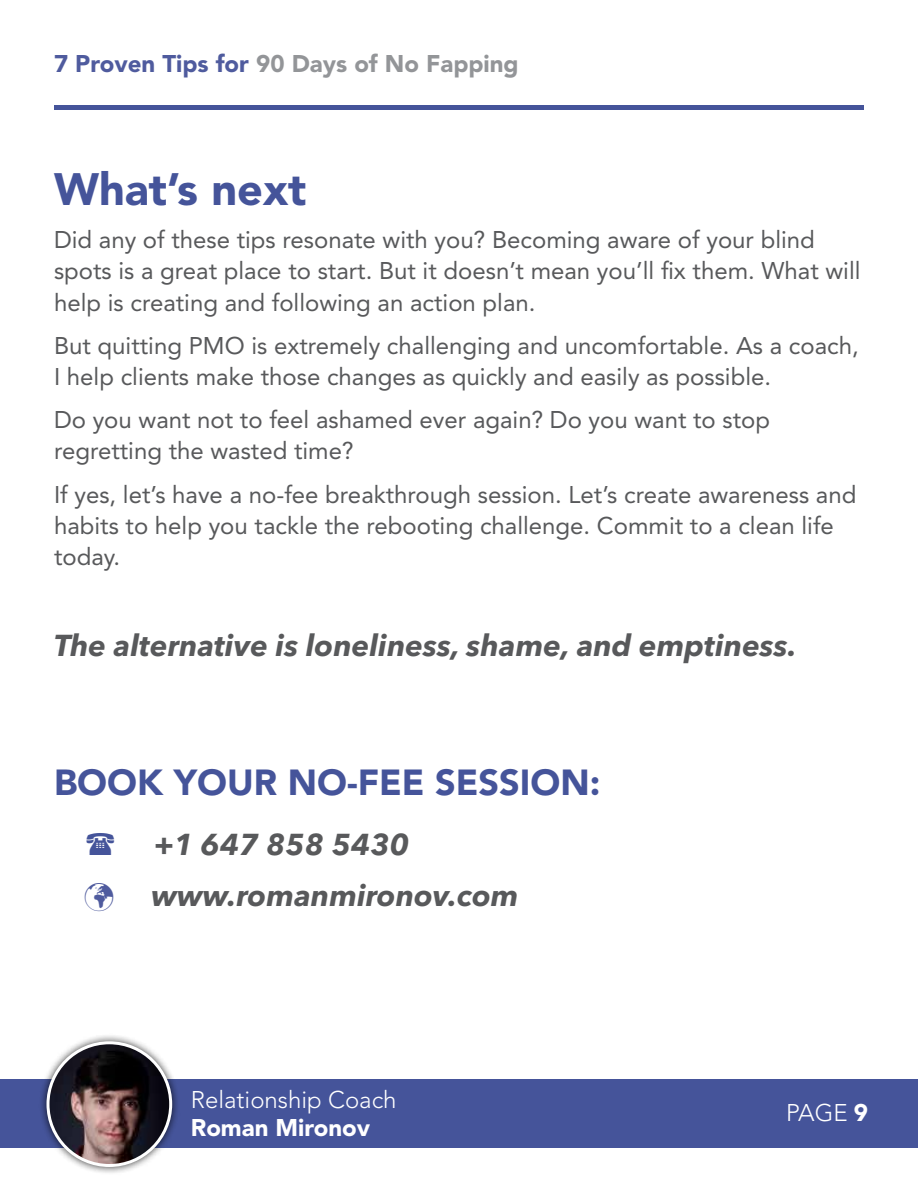
<style>
.page{position:relative;width:918px;height:1188px;background:#fff}
.page>*{position:absolute;margin:0;border:0;box-sizing:border-box;transform-origin:0 0}
.t1{font:900 45px "Avenir LT Std";color:#45549a}
.t2{font:900 36px "Avenir LT Std";color:#45549a}
.t3{font:italic 700 30px "Avenir Next LT Pro";color:#58595b}
.t4{font:24px/31.2px "Avenir LT Std";color:#58595b}
.t5{font:900 24px "Avenir LT Std";color:#939598}
.t6{font:300 24px "Avenir LT Std";color:#fff}
.t7{font:900 24px "Avenir LT Std";color:#fff}
.s1{color:#4f5b9e}
.s2{font-weight:900}
</style>
<div class="page">
<div style="left:54px;top:105px;width:810px;height:5px;background:#45549a"></div>
<div style="left:0;top:1079px;width:918px;height:69px;background:#45549a"></div>
<div style="left:38px;top:1033px;width:142px;height:142px;background:#000;opacity:.75"></div>
<svg style="left:48px;top:1043px;width:123px;height:123px"></svg>
<img style="left:48px;top:1043px;width:114px;height:123px">
<div style="left:46px;top:1041px;width:126px;height:126px;border:3px solid #fff;border-radius:50%"></div>
<p class="t5" style="left:54px;top:49px;width:466px"><span class="s1">7 Proven Tips for</span> 90 Days of No Fapping</p>
<h1 class="t1" style="left:54px;top:162px;width:254px">What’s next</h1>
<p class="t4" style="left:54px;top:225px;width:808px">Did any of these tips resonate with you? Becoming aware of your blind spots is a great place to start. But it doesn’t mean you’ll fix them. What will help is creating and following an action plan.</p>
<p class="t4" style="left:54px;top:330px;width:806px">But quitting PMO is extremely challenging and uncomfortable. As a coach,<br>I help clients make those changes as quickly and easily as possible.</p>
<p class="t4" style="left:54px;top:405px;width:718px">Do you want not to feel ashamed ever again? Do you want to stop regretting the wasted time?</p>
<p class="t4" style="left:54px;top:479px;width:804px">If yes, let’s have a no-fee breakthrough session. Let’s create awareness and habits to help you tackle the rebooting challenge. Commit to a clean life today.</p>
<p class="t3" style="left:54px;top:627px;width:744px">The alternative is loneliness, shame, and emptiness.</p>
<h2 class="t2" style="left:54px;top:761px;width:548px">BOOK YOUR NO-FEE SESSION:</h2>
<p class="t3" style="left:154px;top:827px;width:256px">+1 647 858 5430</p>
<p class="t3" style="left:84px;top:878px;width:436px"><span class="s1">✓</span> www.romanmironov.com</p>
<p class="t6" style="left:191px;top:1085px;width:207px">Relationship Coach</p>
<p class="t7" style="left:191px;top:1113px;width:181px">Roman Mironov</p>
<p class="t6" style="left:786px;top:1098px;width:83px">PAGE <span class="s2">9</span></p>
</div>
